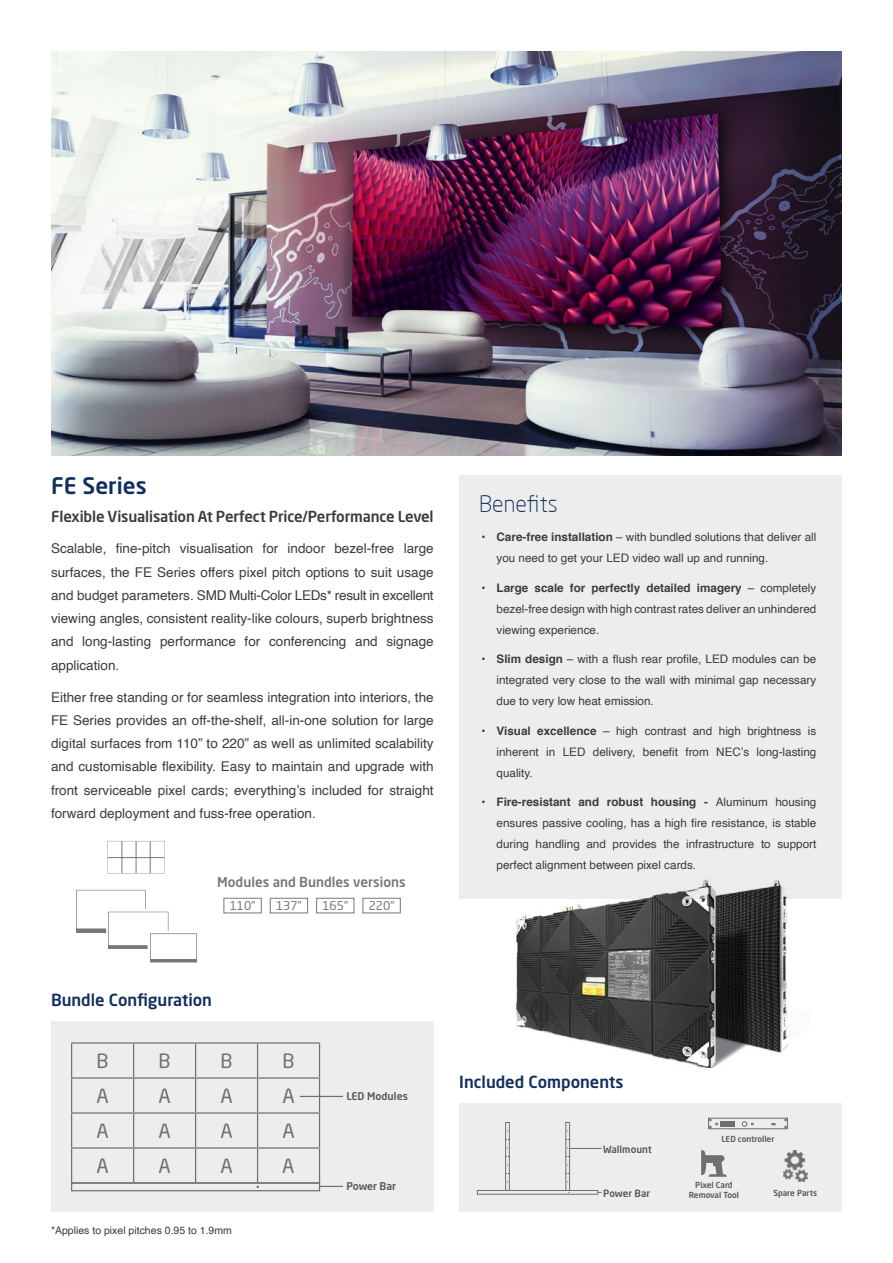
<style>
.page{position:relative;width:893px;height:1263px;background:#fff}
.page>*{position:absolute;margin:0;border:0;box-sizing:border-box;transform-origin:0 0}
.t1{font:500 22.5px "Neo Sans Pro";color:#122e5c}
.t2{font:300 22.5px "Neo Sans Pro";color:#122e5c}
.t3{font:19.35px "Neo Sans Pro";color:#706f6f}
.t4{font:500 16.5px "Neo Sans Pro";color:#122e5c}
.t5{font:500 15px "Neo Sans Pro";letter-spacing:-.01em;color:#3c3c3b}
.t6{font:13.5px/23.2px "Helvetica";color:#3c3c3b;text-align:justify}
.t7{font:500 13.5px "Neo Sans Pro";color:#797879}
.t8{font:12px "Neo Sans Pro";color:#797879}
.t9{font:11.7px/21px "Helvetica";color:#3c3c3b;text-align:justify}
.t10{font:10.5px "Helvetica";color:#3c3c3b}
.t11{font:500 10.5px "Neo Sans Pro";color:#575756}
.t12{font:500 9.9px "Neo Sans Pro";color:#575756}
.t13{font:500 8.25px/9.9px "Neo Sans Pro";color:#575756;text-align:center}
.s1{font-weight:700}
</style>
<div class="page">
<img style="left:51px;top:51px;width:791px;height:404px">
<div style="left:459px;top:475px;width:383px;height:424px;background:#ededed"></div>
<div style="left:51px;top:1021px;width:382px;height:191px;background:#ededed"></div>
<div style="left:459px;top:1104px;width:383px;height:108px;background:#ededed"></div>
<hr style="left:71px;top:1042px;width:63px;height:2px;background:#706f6f">
<hr style="left:71px;top:1044px;width:1px;height:33px;background:#706f6f">
<hr style="left:134px;top:1042px;width:62px;height:2px;background:#706f6f">
<hr style="left:133px;top:1044px;width:1px;height:33px;background:#706f6f">
<hr style="left:196px;top:1042px;width:62px;height:2px;background:#706f6f">
<hr style="left:195px;top:1044px;width:1px;height:33px;background:#706f6f">
<hr style="left:258px;top:1042px;width:62px;height:2px;background:#706f6f">
<hr style="left:257px;top:1044px;width:1px;height:33px;background:#706f6f">
<hr style="left:319px;top:1044px;width:1px;height:33px;background:#706f6f">
<hr style="left:71px;top:1077px;width:63px;height:1px;background:#706f6f">
<hr style="left:71px;top:1078px;width:1px;height:34px;background:#706f6f">
<hr style="left:134px;top:1077px;width:62px;height:1px;background:#706f6f">
<hr style="left:133px;top:1078px;width:1px;height:34px;background:#706f6f">
<hr style="left:196px;top:1077px;width:62px;height:1px;background:#706f6f">
<hr style="left:195px;top:1078px;width:1px;height:34px;background:#706f6f">
<hr style="left:258px;top:1077px;width:62px;height:1px;background:#706f6f">
<hr style="left:257px;top:1078px;width:1px;height:34px;background:#706f6f">
<hr style="left:319px;top:1078px;width:1px;height:34px;background:#706f6f">
<hr style="left:71px;top:1112px;width:63px;height:1px;background:#706f6f">
<hr style="left:71px;top:1113px;width:1px;height:34px;background:#706f6f">
<hr style="left:134px;top:1112px;width:62px;height:1px;background:#706f6f">
<hr style="left:133px;top:1113px;width:1px;height:34px;background:#706f6f">
<hr style="left:196px;top:1112px;width:62px;height:1px;background:#706f6f">
<hr style="left:195px;top:1113px;width:1px;height:34px;background:#706f6f">
<hr style="left:258px;top:1112px;width:62px;height:1px;background:#706f6f">
<hr style="left:257px;top:1113px;width:1px;height:34px;background:#706f6f">
<hr style="left:319px;top:1113px;width:1px;height:34px;background:#706f6f">
<hr style="left:71px;top:1147px;width:63px;height:1px;background:#706f6f">
<hr style="left:71px;top:1148px;width:1px;height:34px;background:#706f6f">
<hr style="left:134px;top:1147px;width:62px;height:1px;background:#706f6f">
<hr style="left:133px;top:1148px;width:1px;height:34px;background:#706f6f">
<hr style="left:196px;top:1147px;width:62px;height:1px;background:#706f6f">
<hr style="left:195px;top:1148px;width:1px;height:34px;background:#706f6f">
<hr style="left:258px;top:1147px;width:62px;height:1px;background:#706f6f">
<hr style="left:257px;top:1148px;width:1px;height:34px;background:#706f6f">
<hr style="left:319px;top:1148px;width:1px;height:34px;background:#706f6f">
<div style="left:71px;top:1182px;width:249px;height:9px;border:1px solid #706f6f"></div>
<hr style="left:300px;top:1096px;width:43px;height:1px;background:#706f6f">
<svg style="left:320px;top:1186px;width:23px;height:1px"></svg>
<div style="left:477px;top:1190px;width:121px;height:4px;border:1px solid #706f6f"></div>
<div style="left:565px;top:1122px;width:5px;height:69px;border:1px solid #706f6f"></div>
<svg style="left:566px;top:1190px;width:4px;height:3px"></svg>
<div style="left:505px;top:1122px;width:5px;height:69px;border:1px solid #706f6f"></div>
<hr style="left:570px;top:1148px;width:32px;height:1px;background:#706f6f">
<div style="left:708px;top:1118px;width:80px;height:11px;border:1px solid #706f6f"></div>
<svg style="left:709px;top:1119px;width:67px;height:9px"></svg>
<svg style="left:784px;top:1119px;width:3px;height:9px"></svg>
<img style="left:783px;top:1150px;width:24px;height:31px">
<svg style="left:701px;top:1150px;width:26px;height:27px"></svg>
<hr style="left:150px;top:959px;width:47px;height:3px;background:#787878">
<svg style="left:76px;top:890px;width:121px;height:69px"></svg>
<svg style="left:76px;top:928px;width:70px;height:5px"></svg>
<svg style="left:107px;top:841px;width:58px;height:32px"></svg>
<hr style="left:108px;top:857px;width:56px;height:1px;background:#787878">
<hr style="left:122px;top:841px;width:1px;height:32px;background:#787878">
<hr style="left:136px;top:841px;width:1px;height:32px;background:#787878">
<hr style="left:150px;top:841px;width:1px;height:32px;background:#787878">
<div style="left:224px;top:898px;width:38px;height:15px;border:1px solid #787878"></div>
<div style="left:270px;top:898px;width:38px;height:15px;border:1px solid #787878"></div>
<div style="left:316px;top:898px;width:38px;height:15px;border:1px solid #787878"></div>
<div style="left:363px;top:898px;width:38px;height:15px;border:1px solid #787878"></div>
<img style="left:516px;top:880px;width:272px;height:188px">
<h1 class="t1" style="left:51px;top:471px;width:97px">FE Series</h1>
<p class="t5" style="left:51px;top:507px;width:384px">Flexible Visualisation At Perfect Price/Performance Level</p>
<p class="t6" style="left:51px;top:537px;width:384px">Scalable, fine-pitch visualisation for indoor bezel-free large surfaces, the FE Series offers pixel pitch options to suit usage and budget parameters. SMD Multi-Color LEDs* result in excellent viewing angles, consistent reality-like colours, superb brightness and long-lasting performance for conferencing and signage application.</p>
<p class="t6" style="left:51px;top:685px;width:384px">Either free standing or for seamless integration into interiors, the FE Series provides an off-the-shelf, all-in-one solution for large digital surfaces from 110” to 220” as well as unlimited scalability and customisable flexibility. Easy to maintain and upgrade with front serviceable pixel cards; everything’s included for straight forward deployment and fuss-free operation.</p>
<p class="t7" style="left:217px;top:874px;width:190px">Modules and Bundles versions</p>
<p class="t8" style="left:230px;top:898px;width:27px">110”</p>
<p class="t8" style="left:276px;top:898px;width:27px">137”</p>
<p class="t8" style="left:322px;top:898px;width:27px">165”</p>
<p class="t8" style="left:369px;top:898px;width:27px">220”</p>
<h1 class="t2" style="left:479px;top:490px;width:80px">Benefits</h1>
<p class="t9" style="left:496px;top:527px;width:321px;text-indent:-15px"><span class="s1">• Care-free installation</span> – with bundled solutions that deliver all you need to get your LED video wall up and running.</p>
<p class="t9" style="left:496px;top:578px;width:321px;text-indent:-15px"><span class="s1">• Large scale for perfectly detailed imagery</span> – completely bezel-free design with high contrast rates deliver an unhindered viewing experience.</p>
<p class="t9" style="left:496px;top:649px;width:321px;text-indent:-15px"><span class="s1">• Slim design</span> – with a flush rear profile, LED modules can be integrated very close to the wall with minimal gap necessary due to very low heat emission.</p>
<p class="t9" style="left:496px;top:721px;width:321px;text-indent:-15px"><span class="s1">• Visual excellence</span> – high contrast and high brightness is inherent in LED delivery, benefit from NEC’s long-lasting quality.</p>
<p class="t9" style="left:496px;top:792px;width:321px;text-indent:-15px"><span class="s1">• Fire-resistant and robust housing -</span> Aluminum housing ensures passive cooling, has a high fire resistance, is stable during handling and provides the infrastructure to support perfect alignment between pixel cards.</p>
<h3 class="t4" style="left:51px;top:990px;width:163px">Bundle Configuration</h3>
<h2 class="t3" style="left:97px;top:1049px;width:13px">B</h2>
<h2 class="t3" style="left:159px;top:1049px;width:13px">B</h2>
<h2 class="t3" style="left:221px;top:1049px;width:13px">B</h2>
<h2 class="t3" style="left:283px;top:1049px;width:13px">B</h2>
<h2 class="t3" style="left:96px;top:1084px;width:14px">A</h2>
<h2 class="t3" style="left:158px;top:1084px;width:14px">A</h2>
<h2 class="t3" style="left:220px;top:1084px;width:14px">A</h2>
<h2 class="t3" style="left:282px;top:1084px;width:14px">A</h2>
<h2 class="t3" style="left:96px;top:1119px;width:14px">A</h2>
<h2 class="t3" style="left:158px;top:1119px;width:14px">A</h2>
<h2 class="t3" style="left:220px;top:1119px;width:14px">A</h2>
<h2 class="t3" style="left:282px;top:1119px;width:14px">A</h2>
<h2 class="t3" style="left:96px;top:1154px;width:14px">A</h2>
<h2 class="t3" style="left:158px;top:1154px;width:14px">A</h2>
<h2 class="t3" style="left:220px;top:1154px;width:14px">A</h2>
<h2 class="t3" style="left:282px;top:1154px;width:14px">A</h2>
<p class="t10" style="left:51px;top:1222px;width:182px">*Applies to pixel pitches 0.95 to 1.9mm</p>
<p class="t11" style="left:346px;top:1089px;width:63px">LED Modules</p>
<p class="t11" style="left:346px;top:1179px;width:51px">Power Bar</p>
<h3 class="t4" style="left:459px;top:1071px;width:166px">Included Components</h3>
<p class="t12" style="left:603px;top:1143px;width:50px">Wallmount</p>
<p class="t12" style="left:603px;top:1186px;width:48px">Power Bar</p>
<p class="t13" style="left:721px;top:1133px;width:54px">LED controller</p>
<p class="t13" style="left:689px;top:1180px;width:52px">Pixel Card<br>Removal Tool</p>
<p class="t13" style="left:773px;top:1188px;width:45px">Spare Parts</p>
</div>
